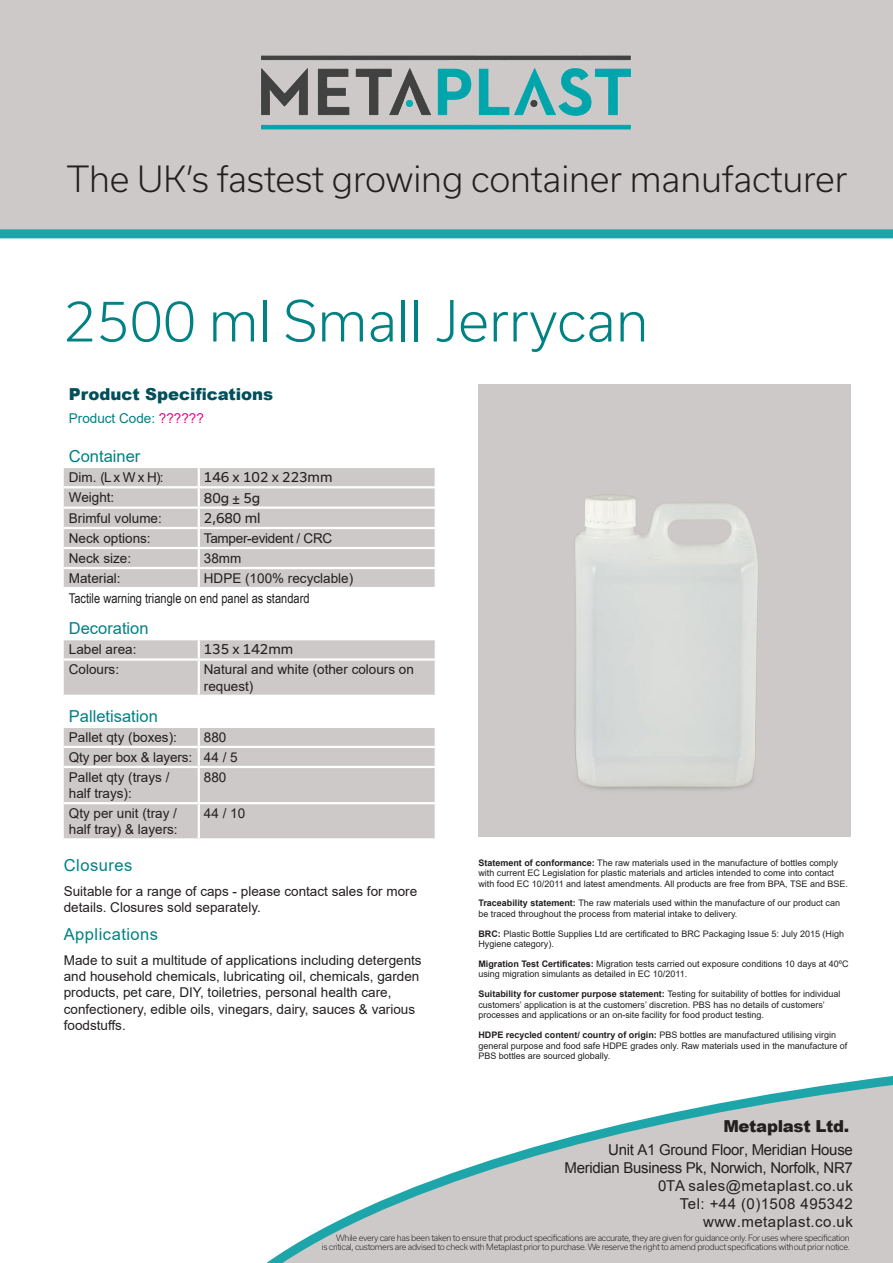
<style>
.page{position:relative;width:893px;height:1263px;background:#fff}
.page>*{position:absolute;margin:0;border:0;box-sizing:border-box;transform-origin:0 0}
.t1{font:300 54px "Usual";color:#008183}
.t2{font:300 34.5px "Usual";letter-spacing:-.005em;color:#231f20}
.t3{font:16.5px "Arial";color:#008183}
.t4{font:900 16.5px "Arial";color:#004f5a}
.t5{font:16.5px "Arial";letter-spacing:.03em;color:#008183}
.t6{font:900 16.5px "Arial";letter-spacing:-.02em;color:#231f20}
.t7{font:15px/18px "Arial";letter-spacing:-.02em;color:#231f20;text-align:right}
.t8{font:13.5px/16.2px "Arial";color:#231f20}
.t9{font:13.5px "Arial Narrow";color:#231f20}
.t10{font:13.5px "Usual";color:#231f20}
.t11{font:13.5px "Arial";color:#008183}
.t12{font:13.5px "Arial";letter-spacing:-.02em;color:#231f20}
.t13{font:9px/10.8px "Arial";color:#231f20}
.t14{font:300 8.25px "Usual";letter-spacing:-.035em;color:#231f20}
.s1{color:#ed028c}
.s2{font-family:"Arial"}
.s3{font-weight:700}
</style>
<div class="page">
<div style="left:478px;top:384px;width:372px;height:453px;background:#cdc9c8"></div>
<img style="left:574px;top:495px;width:184px;height:295px">
<svg style="left:64px;top:468px;width:371px;height:370px;fill:#cdc9c8"></svg>
<div style="left:64px;top:588px;width:372px;height:20px;background:#fff"></div>
<hr style="left:64px;top:486px;width:135px;height:2px;background:#fff">
<hr style="left:199px;top:486px;width:238px;height:2px;background:#fff">
<hr style="left:64px;top:506px;width:135px;height:3px;background:#fff">
<hr style="left:199px;top:506px;width:238px;height:3px;background:#fff">
<hr style="left:64px;top:527px;width:135px;height:2px;background:#fff">
<hr style="left:199px;top:527px;width:238px;height:2px;background:#fff">
<hr style="left:64px;top:547px;width:135px;height:2px;background:#fff">
<hr style="left:199px;top:547px;width:238px;height:2px;background:#fff">
<hr style="left:64px;top:567px;width:135px;height:2px;background:#fff">
<hr style="left:199px;top:567px;width:238px;height:2px;background:#fff">
<svg style="left:198px;top:468px;width:2px;height:119px"></svg>
<hr style="left:64px;top:587px;width:135px;height:2px;background:#fff">
<hr style="left:199px;top:587px;width:238px;height:2px;background:#fff">
<hr style="left:64px;top:607px;width:135px;height:2px;background:#fff">
<hr style="left:199px;top:607px;width:238px;height:2px;background:#fff">
<hr style="left:64px;top:638px;width:135px;height:2px;background:#fff">
<hr style="left:199px;top:638px;width:238px;height:2px;background:#fff">
<svg style="left:198px;top:640px;width:2px;height:18px"></svg>
<hr style="left:64px;top:658px;width:135px;height:3px;background:#fff">
<hr style="left:199px;top:658px;width:238px;height:3px;background:#fff">
<hr style="left:198px;top:661px;width:2px;height:34px;background:#fff">
<hr style="left:64px;top:695px;width:135px;height:2px;background:#fff">
<hr style="left:199px;top:695px;width:238px;height:2px;background:#fff">
<hr style="left:198px;top:697px;width:2px;height:29px;background:#fff">
<hr style="left:64px;top:726px;width:135px;height:2px;background:#fff">
<hr style="left:199px;top:726px;width:238px;height:2px;background:#fff">
<hr style="left:64px;top:746px;width:135px;height:2px;background:#fff">
<hr style="left:199px;top:746px;width:238px;height:2px;background:#fff">
<svg style="left:198px;top:728px;width:2px;height:38px"></svg>
<hr style="left:64px;top:766px;width:135px;height:2px;background:#fff">
<hr style="left:199px;top:766px;width:238px;height:2px;background:#fff">
<hr style="left:198px;top:768px;width:2px;height:34px;background:#fff">
<hr style="left:64px;top:802px;width:135px;height:2px;background:#fff">
<hr style="left:199px;top:802px;width:238px;height:2px;background:#fff">
<hr style="left:198px;top:804px;width:2px;height:34px;background:#fff">
<div style="left:0;top:0;width:893px;height:238px;background:#cdc9c8"></div>
<img style="left:259px;top:53px;width:375px;height:79px">
<svg style="left:266px;top:1076px;width:627px;height:187px"></svg>
<p class="t2" style="left:67px;top:160px;width:782px">The UK’s fastest growing container manufacturer</p>
<p class="t1" style="left:63px;top:290px;width:587px">2500 ml Small Jerrycan</p>
<p class="t4" style="left:69px;top:382px;width:206px">Product Specifications</p>
<p class="t11" style="left:69px;top:409px;width:137px">Product Code: <span class="s1">??????</span></p>
<p class="t3" style="left:69px;top:445px;width:73px">Container</p>
<p class="t8" style="left:69px;top:469px;width:96px">Dim. (L x W x H):</p>
<p class="t10" style="left:204px;top:469px;width:130px">146 x 102 x 223mm</p>
<p class="t8" style="left:69px;top:489px;width:47px">Weight:</p>
<p class="t10" style="left:204px;top:490px;width:58px">80g <span class="s2">±</span> 5g</p>
<p class="t8" style="left:69px;top:510px;width:95px">Brimful volume:</p>
<p class="t10" style="left:204px;top:510px;width:58px">2,680 ml</p>
<p class="t8" style="left:69px;top:530px;width:83px">Neck options:</p>
<p class="t12" style="left:204px;top:529px;width:130px">Tamper-evident / CRC</p>
<p class="t8" style="left:69px;top:550px;width:64px">Neck size:</p>
<p class="t8" style="left:204px;top:550px;width:39px">38mm</p>
<p class="t8" style="left:69px;top:570px;width:53px">Material:</p>
<p class="t8" style="left:204px;top:570px;width:151px">HDPE (100% recyclable)</p>
<p class="t9" style="left:69px;top:588px;width:242px">Tactile warning triangle on end panel as standard</p>
<p class="t3" style="left:69px;top:617px;width:81px">Decoration</p>
<p class="t8" style="left:69px;top:641px;width:69px">Label area:</p>
<p class="t10" style="left:204px;top:642px;width:91px">135 x 142mm</p>
<p class="t8" style="left:69px;top:661px;width:52px">Colours:</p>
<p class="t8" style="left:204px;top:661px;width:212px">Natural and white (other colours on request)</p>
<p class="t3" style="left:69px;top:705px;width:90px">Palletisation</p>
<p class="t8" style="left:69px;top:729px;width:110px">Pallet qty (boxes):</p>
<p class="t8" style="left:204px;top:729px;width:24px">880</p>
<p class="t8" style="left:69px;top:749px;width:125px">Qty per box &amp; layers:</p>
<p class="t8" style="left:204px;top:749px;width:35px">44 / 5</p>
<p class="t8" style="left:69px;top:769px;width:102px">Pallet qty (trays / half trays):</p>
<p class="t8" style="left:204px;top:769px;width:24px">880</p>
<p class="t8" style="left:69px;top:805px;width:110px">Qty per unit (tray / half tray) &amp; layers:</p>
<p class="t8" style="left:204px;top:805px;width:43px">44 / 10</p>
<p class="t5" style="left:64px;top:854px;width:70px">Closures</p>
<p class="t8" style="left:64px;top:883px;width:355px">Suitable for a range of caps - please contact sales for more details. Closures sold separately.</p>
<p class="t5" style="left:64px;top:923px;width:96px">Applications</p>
<p class="t8" style="left:64px;top:952px;width:359px">Made to suit a multitude of applications including detergents and household chemicals, lubricating oil, chemicals, garden products, pet care, DIY, toiletries, personal health care, confectionery, edible oils, vinegars, dairy, sauces &amp; various foodstuffs.</p>
<p class="t13" style="left:478px;top:857px;width:371px"><span class="s3">Statement of conformance:</span> The raw materials used in the manufacture of bottles comply with current EC Legislation for plastic materials and articles intended to come into contact with food EC 10/2011 and latest amendments. All products are free from BPA, TSE and BSE.</p>
<p class="t13" style="left:478px;top:898px;width:363px"><span class="s3">Traceability statement:</span> The raw materials used within the manufacture of our product can be traced throughout the process from material intake to delivery.</p>
<p class="t13" style="left:478px;top:928px;width:367px"><span class="s3">BRC:</span> Plastic Bottle Supplies Ltd are certificated to BRC Packaging Issue 5: July 2015 (High<br>Hygiene category).</p>
<p class="t13" style="left:478px;top:958px;width:372px"><span class="s3">Migration Test Certificates:</span> Migration tests carried out exposure conditions 10 days at 40ºC using migration simulants as detailed in EC 10/2011.</p>
<p class="t13" style="left:478px;top:988px;width:364px"><span class="s3">Suitability for customer purpose statement:</span> Testing for suitability of bottles for individual customers’ application is at the customers’ discretion. PBS has no details of customers’ processes and applications or an on-site facility for food product testing.</p>
<p class="t13" style="left:478px;top:1029px;width:371px"><span class="s3">HDPE recycled content/ country of origin:</span> PBS bottles are manufactured utilising virgin general purpose and food safe HDPE grades only. Raw materials used in the manufacture of<br>PBS bottles are sourced globally.</p>
<p class="t6" style="left:723px;top:1114px;width:128px">Metaplast Ltd.</p>
<p class="t7" style="left:565px;top:1140px;width:290px">Unit A1 Ground Floor, Meridian House<br>Meridian Business Pk, Norwich, Norfolk, NR7<br>0TA sales@metaplast.co.uk<br>Tel: +44 (0)1508 495342 www.metaplast.co.uk</p>
<p class="t14" style="left:336px;top:1233px;width:515px">While every care has been taken to ensure that product specifications are accurate, they are given for guidance only. For uses where specification</p>
<p class="t14" style="left:322px;top:1242px;width:530px">is critical, customers are advised to check with Metaplast prior to purchase. We reserve the right to amend product specifications without prior notice.</p>
</div>
